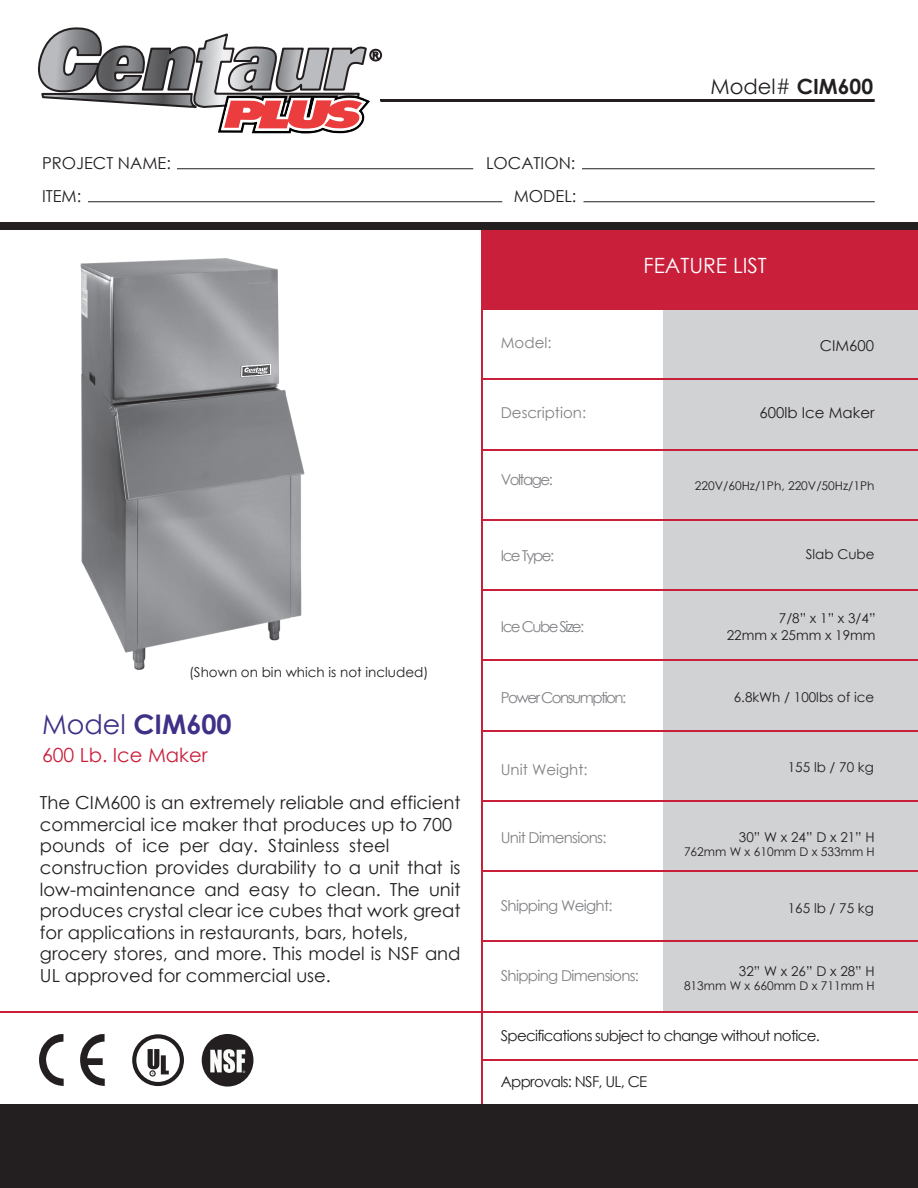
<style>
.page{position:relative;width:918px;height:1188px;background:#fff}
.page>*{position:absolute;margin:0;border:0;box-sizing:border-box;transform-origin:0 0}
.t1{font:700 27px "Century Gothic";color:#403087}
.t2{font:21px "Century Gothic";color:#231f20}
.t3{font:21px "Century Gothic";color:#fff}
.t4{font:19.5px "Century Gothic";color:#ca1f3b}
.t5{font:18px/21.6px "Century Gothic";color:#231f20}
.t6{font:16.5px "Century Gothic";color:#231f20}
.t7{font:15px "Century Gothic";letter-spacing:-.045em;color:#231f20}
.t8{font:15px "Century Gothic";letter-spacing:-.045em;color:#808285}
.t9{font:15px "Century Gothic";letter-spacing:-.1em;color:#808285}
.t10{font:15px "Century Gothic";color:#808285}
.t11{font:15px "Century Gothic";color:#231f20}
.t12{font:13.5px/16.2px "Century Gothic";color:#231f20;text-align:right}
.t13{font:12px "Century Gothic";color:#231f20}
.s1{font-weight:700}
.s2{font-weight:400}
</style>
<div class="page">
<img style="left:80px;top:258px;width:225px;height:412px">
<div style="left:663px;top:297px;width:255px;height:714px;background:#d1d2d4"></div>
<hr style="left:481px;top:379px;width:437px;height:1px;background:#ca1f3b">
<hr style="left:481px;top:449px;width:437px;height:1px;background:#ca1f3b">
<hr style="left:481px;top:519px;width:437px;height:2px;background:#ca1f3b">
<hr style="left:481px;top:589px;width:437px;height:2px;background:#ca1f3b">
<hr style="left:481px;top:660px;width:437px;height:1px;background:#ca1f3b">
<hr style="left:481px;top:730px;width:437px;height:1px;background:#ca1f3b">
<hr style="left:481px;top:800px;width:437px;height:2px;background:#ca1f3b">
<hr style="left:481px;top:870px;width:437px;height:2px;background:#ca1f3b">
<hr style="left:481px;top:941px;width:437px;height:1px;background:#ca1f3b">
<div style="left:481px;top:229px;width:437px;height:81px;background:#ca1f3b"></div>
<hr style="left:0;top:1011px;width:918px;height:1px;background:#ca1f3b">
<hr style="left:483px;top:1059px;width:435px;height:1px;background:#ca1f3b">
<div style="left:0;top:222px;width:918px;height:7px;background:#231f20"></div>
<div style="left:380px;top:99px;width:495px;height:3px;border:1px solid #231f20"></div>
<hr style="left:482px;top:234px;width:1px;height:899px;background:#ca1f3b">
<div style="left:0;top:1104px;width:918px;height:84px;background:#231f20"></div>
<hr style="left:177px;top:168px;width:296px;height:1px;background:#231f20">
<hr style="left:582px;top:168px;width:293px;height:1px;background:#231f20">
<hr style="left:584px;top:201px;width:291px;height:1px;background:#231f20">
<hr style="left:88px;top:201px;width:414px;height:1px;background:#231f20">
<div style="left:202px;top:1034px;width:51px;height:53px;background:#231f20;border-radius:50%"></div>
<svg style="left:210px;top:1049px;width:35px;height:24px"></svg>
<svg style="left:132px;top:1034px;width:52px;height:52px"></svg>
<svg style="left:39px;top:1034px;width:25px;height:52px"></svg>
<svg style="left:80px;top:1034px;width:25px;height:52px"></svg>
<svg style="left:38px;top:27px;width:344px;height:106px"></svg>
<p class="t6" style="left:42px;top:152px;width:130px">PROJECT NAME:</p>
<p class="t6" style="left:486px;top:152px;width:91px">LOCATION:</p>
<p class="t6" style="left:42px;top:185px;width:41px">ITEM:</p>
<p class="t6" style="left:514px;top:185px;width:64px">MODEL:</p>
<p class="t2" style="left:711px;top:72px;width:164px">Model# <span class="s1">CIM600</span></p>
<p class="t3" style="left:644px;top:251px;width:125px">FEATURE LIST</p>
<p class="t8" style="left:501px;top:332px;width:52px">Model:</p>
<p class="t7" style="left:820px;top:335px;width:56px">CIM600</p>
<p class="t10" style="left:501px;top:403px;width:87px">Description:</p>
<p class="t11" style="left:760px;top:403px;width:117px">600lb Ice Maker</p>
<p class="t12" style="left:189px;top:664px;width:241px">(Shown on bin which is not included)</p>
<h1 class="t1" style="left:42px;top:703px;width:191px"><span class="s2">Model</span> CIM600</h1>
<p class="t4" style="left:42px;top:741px;width:167px">600 Lb. Ice Maker</p>
<p class="t5" style="left:40px;top:792px;width:422px">The CIM600 is an extremely reliable and efficient commercial ice maker that produces up to 700 pounds of ice per day. Stainless steel construction provides durability to a unit that is low-maintenance and easy to clean. The unit produces crystal clear ice cubes that work great for applications in restaurants, bars, hotels, grocery stores, and more. This model is NSF and UL approved for commercial use.</p>
<p class="t9" style="left:501px;top:470px;width:54px">Voltage:</p>
<p class="t13" style="left:695px;top:477px;width:181px">220V/60Hz/1Ph, 220V/50Hz/1Ph</p>
<p class="t8" style="left:501px;top:545px;width:55px">Ice Type:</p>
<p class="t12" style="left:806px;top:546px;width:70px">Slab Cube</p>
<p class="t9" style="left:501px;top:616px;width:85px">Ice Cube Size:</p>
<p class="t12" style="left:727px;top:610px;width:150px">7/8” x 1” x 3/4”<br>22mm x 25mm x 19mm</p>
<p class="t9" style="left:501px;top:687px;width:127px">Power Consumption:</p>
<p class="t12" style="left:734px;top:689px;width:142px">6.8kWh / 100lbs of ice</p>
<p class="t10" style="left:501px;top:759px;width:88px">Unit Weight:</p>
<p class="t12" style="left:788px;top:759px;width:88px">155 lb / 70 kg</p>
<p class="t8" style="left:501px;top:827px;width:107px">Unit Dimensions:</p>
<p class="t12" style="left:739px;top:828px;width:137px">30” W x 24” D x 21” H</p>
<p class="t13" style="left:684px;top:843px;width:192px">762mm W x 610mm D x 533mm H</p>
<p class="t8" style="left:501px;top:895px;width:113px">Shipping Weight:</p>
<p class="t12" style="left:788px;top:900px;width:88px">165 lb / 75 kg</p>
<p class="t8" style="left:501px;top:965px;width:140px">Shipping Dimensions:</p>
<p class="t12" style="left:739px;top:963px;width:137px">32” W x 26” D x 28” H</p>
<p class="t13" style="left:684px;top:978px;width:192px">813mm W x 660mm D x 711mm H</p>
<p class="t7" style="left:501px;top:1025px;width:321px">Specifications subject to change without notice.</p>
<p class="t7" style="left:501px;top:1071px;width:148px">Approvals: NSF, UL, CE</p>
</div>
